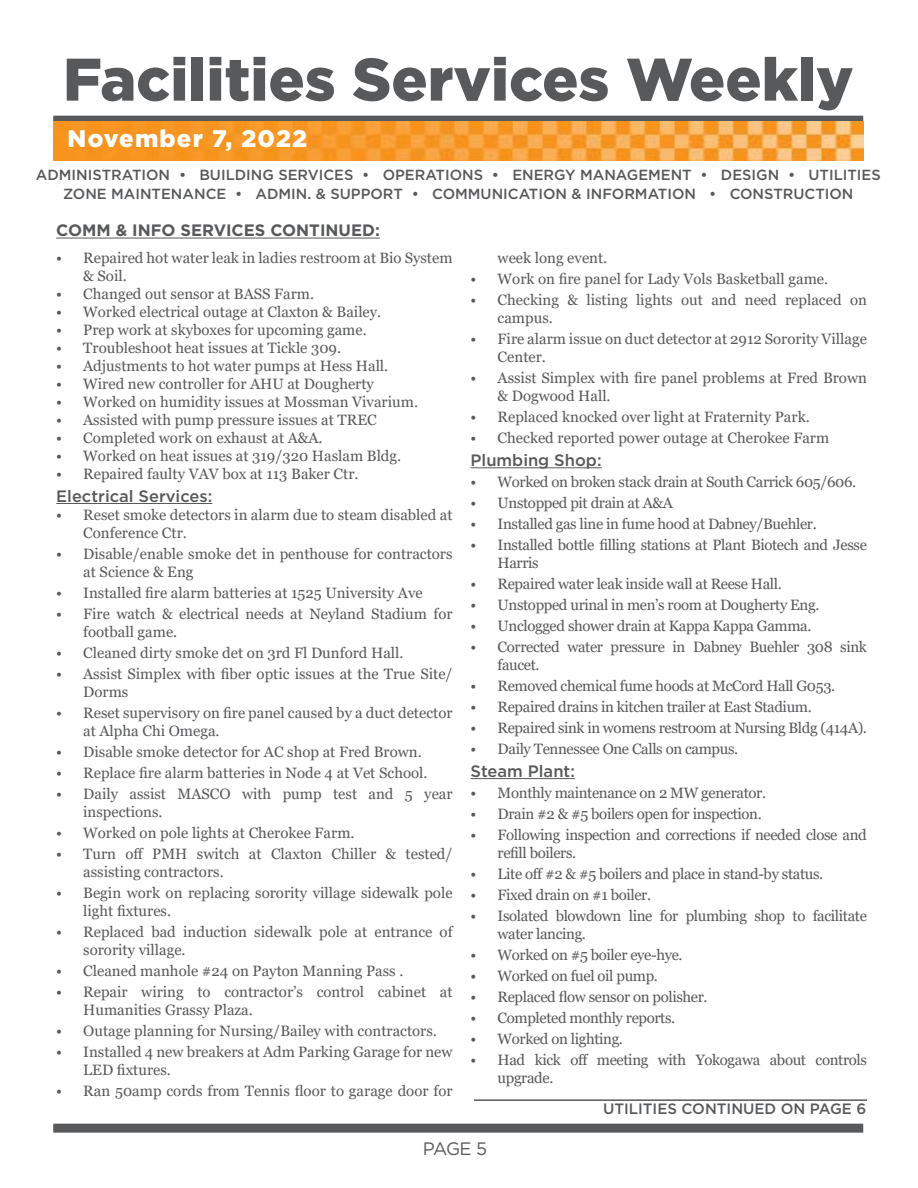
<style>
.page{position:relative;width:918px;height:1188px;background:#fff}
.page>*{position:absolute;margin:0;border:0;box-sizing:border-box;transform-origin:0 0}
.t1{font:900 60px "Gotham";color:#58595b}
.t2{font:900 24px "Gotham";letter-spacing:.05em;color:#fff}
.t3{font:18px "Gotham";color:#58595b}
.t4{font:500 16.5px "Gotham";color:#58595b}
.t5{font:700 16.5px "Gotham";color:#58595b}
.t6{font:15px/18px "Georgia";color:#58595b}
.t7{font:15px/18px "Georgia";letter-spacing:-.025em;color:#58595b}
.t8{font:500 15px "Gotham";color:#58595b}
.t9{font:500 14.7px/19.4px "Gotham";color:#58595b;text-align:center}
</style>
<div class="page">
<div style="left:53px;top:1124px;width:810px;height:9px;background:#58595b"></div>
<div style="left:53px;top:116px;width:810px;height:6px;background:#58595b"></div>
<img style="left:53px;top:121px;width:810px;height:40px">
<hr style="left:56px;top:503px;width:156px;height:1px;background:#58595b">
<hr style="left:471px;top:467px;width:131px;height:1px;background:#58595b">
<hr style="left:471px;top:778px;width:104px;height:1px;background:#58595b">
<hr style="left:56px;top:238px;width:324px;height:1px;background:#58595b">
<hr style="left:474px;top:1099px;width:393px;height:2px;background:#58595b">
<h1 class="t1" style="left:63px;top:38px;width:792px">Facilities Services Weekly</h1>
<h2 class="t2" style="left:68px;top:122px;width:241px">November 7, 2022</h2>
<p class="t9" style="left:36px;top:165px;width:846px">ADMINISTRATION • BUILDING SERVICES • OPERATIONS • ENERGY MANAGEMENT • DESIGN • UTILITIES<br>ZONE MAINTENANCE • ADMIN. &amp; SUPPORT • COMMUNICATION &amp; INFORMATION • CONSTRUCTION</p>
<p class="t5" style="left:56px;top:220px;width:325px">COMM &amp; INFO SERVICES CONTINUED:</p>
<p class="t6" style="left:83px;top:249px;width:371px;text-indent:-27px">• Repaired hot water leak in ladies restroom at Bio System &amp; Soil.</p>
<p class="t6" style="left:56px;top:285px;width:259px">• Changed out sensor at BASS Farm.</p>
<p class="t6" style="left:56px;top:303px;width:327px">• Worked electrical outage at Claxton &amp; Bailey.</p>
<p class="t6" style="left:56px;top:321px;width:312px">• Prep work at skyboxes for upcoming game.</p>
<p class="t6" style="left:56px;top:339px;width:286px">• Troubleshoot heat issues at Tickle 309.</p>
<p class="t6" style="left:56px;top:357px;width:334px">• Adjustments to hot water pumps at Hess Hall.</p>
<p class="t6" style="left:56px;top:375px;width:319px">• Wired new controller for AHU at Dougherty</p>
<p class="t6" style="left:56px;top:393px;width:363px">• Worked on humidity issues at Mossman Vivarium.</p>
<p class="t6" style="left:56px;top:411px;width:322px">• Assisted with pump pressure issues at TREC</p>
<p class="t6" style="left:56px;top:429px;width:268px">• Completed work on exhaust at A&amp;A.</p>
<p class="t6" style="left:56px;top:447px;width:347px">• Worked on heat issues at 319/320 Haslam Bldg.</p>
<p class="t6" style="left:56px;top:465px;width:304px">• Repaired faulty VAV box at 113 Baker Ctr.</p>
<p class="t4" style="left:56px;top:485px;width:158px">Electrical Services:</p>
<p class="t6" style="left:83px;top:506px;width:371px;text-indent:-27px">• Reset smoke detectors in alarm due to steam disabled at<br>Conference Ctr.</p>
<p class="t6" style="left:83px;top:545px;width:371px;text-indent:-27px">• Disable/enable smoke det in penthouse for contractors at Science &amp; Eng</p>
<p class="t6" style="left:56px;top:584px;width:368px">• Installed fire alarm batteries at 1525 University Ave</p>
<p class="t6" style="left:83px;top:605px;width:371px;text-indent:-27px">• Fire watch &amp; electrical needs at Neyland Stadium for football game.</p>
<p class="t6" style="left:56px;top:644px;width:349px">• Cleaned dirty smoke det on 3rd Fl Dunford Hall.</p>
<p class="t6" style="left:83px;top:665px;width:371px;text-indent:-27px">• Assist Simplex with fiber optic issues at the True Site/<br>Dorms</p>
<p class="t6" style="left:83px;top:704px;width:371px;text-indent:-27px">• Reset supervisory on fire panel caused by a duct detector at Alpha Chi Omega.</p>
<p class="t6" style="left:56px;top:743px;width:367px">• Disable smoke detector for AC shop at Fred Brown.</p>
<p class="t6" style="left:56px;top:764px;width:373px">• Replace fire alarm batteries in Node 4 at Vet School.</p>
<p class="t6" style="left:83px;top:785px;width:371px;text-indent:-27px">• Daily assist MASCO with pump test and 5 year inspections.</p>
<p class="t6" style="left:56px;top:824px;width:300px">• Worked on pole lights at Cherokee Farm.</p>
<p class="t6" style="left:83px;top:845px;width:371px;text-indent:-27px">• Turn off PMH switch at Claxton Chiller &amp; tested/ assisting contractors.</p>
<p class="t6" style="left:83px;top:884px;width:371px;text-indent:-27px">• Begin work on replacing sorority village sidewalk pole light fixtures.</p>
<p class="t6" style="left:83px;top:923px;width:371px;text-indent:-27px">• Replaced bad induction sidewalk pole at entrance of sorority village.</p>
<p class="t6" style="left:56px;top:962px;width:349px">• Cleaned manhole #24 on Payton Manning Pass .</p>
<p class="t6" style="left:83px;top:983px;width:371px;text-indent:-27px">• Repair wiring to contractor’s control cabinet at<br>Humanities Grassy Plaza.</p>
<p class="t6" style="left:56px;top:1022px;width:382px">• Outage planning for Nursing/Bailey with contractors.</p>
<p class="t6" style="left:83px;top:1043px;width:371px;text-indent:-27px">• Installed 4 new breakers at Adm Parking Garage for new<br>LED fixtures.</p>
<p class="t6" style="left:56px;top:1082px;width:398px">• Ran 50amp cords from Tennis floor to garage door for</p>
<p class="t6" style="left:498px;top:249px;width:111px">week long event.</p>
<p class="t6" style="left:471px;top:270px;width:359px">• Work on fire panel for Lady Vols Basketball game.</p>
<p class="t6" style="left:498px;top:291px;width:371px;text-indent:-27px">• Checking &amp; listing lights out and need replaced on campus.</p>
<p class="t6" style="left:498px;top:330px;width:371px;text-indent:-27px">• Fire alarm issue on duct detector at 2912 Sorority Village<br>Center.</p>
<p class="t6" style="left:498px;top:369px;width:371px;text-indent:-27px">• Assist Simplex with fire panel problems at Fred Brown &amp; Dogwood Hall.</p>
<p class="t6" style="left:471px;top:408px;width:341px">• Replaced knocked over light at Fraternity Park.</p>
<p class="t6" style="left:471px;top:429px;width:360px">• Checked reported power outage at Cherokee Farm</p>
<p class="t4" style="left:471px;top:450px;width:132px">Plumbing Shop:</p>
<p class="t7" style="left:471px;top:473px;width:387px">• Worked on broken stack drain at South Carrick 605/606.</p>
<p class="t7" style="left:471px;top:494px;width:204px">• Unstopped pit drain at A&amp;A</p>
<p class="t7" style="left:471px;top:515px;width:348px">• Installed gas line in fume hood at Dabney/Buehler.</p>
<p class="t7" style="left:498px;top:536px;width:371px;text-indent:-27px">• Installed bottle filling stations at Plant Biotech and Jesse<br>Harris</p>
<p class="t7" style="left:471px;top:575px;width:313px">• Repaired water leak inside wall at Reese Hall.</p>
<p class="t7" style="left:471px;top:596px;width:350px">• Unstopped urinal in men’s room at Dougherty Eng.</p>
<p class="t7" style="left:471px;top:617px;width:342px">• Unclogged shower drain at Kappa Kappa Gamma.</p>
<p class="t7" style="left:498px;top:638px;width:371px;text-indent:-27px">• Corrected water pressure in Dabney Buehler 308 sink faucet.</p>
<p class="t7" style="left:471px;top:677px;width:366px">• Removed chemical fume hoods at McCord Hall G053.</p>
<p class="t7" style="left:471px;top:698px;width:343px">• Repaired drains in kitchen trailer at East Stadium.</p>
<p class="t7" style="left:471px;top:719px;width:398px">• Repaired sink in womens restroom at Nursing Bldg (414A).</p>
<p class="t7" style="left:471px;top:740px;width:269px">• Daily Tennessee One Calls on campus.</p>
<p class="t4" style="left:471px;top:760px;width:106px">Steam Plant:</p>
<p class="t7" style="left:471px;top:784px;width:297px">• Monthly maintenance on 2 MW generator.</p>
<p class="t7" style="left:471px;top:805px;width:293px">• Drain #2 &amp; #5 boilers open for inspection.</p>
<p class="t7" style="left:498px;top:826px;width:371px;text-indent:-27px">• Following inspection and corrections if needed close and refill boilers.</p>
<p class="t7" style="left:471px;top:865px;width:354px">• Lite off #2 &amp; #5 boilers and place in stand-by status.</p>
<p class="t7" style="left:471px;top:886px;width:182px">• Fixed drain on #1 boiler.</p>
<p class="t7" style="left:498px;top:907px;width:371px;text-indent:-27px">• Isolated blowdown line for plumbing shop to facilitate water lancing.</p>
<p class="t7" style="left:471px;top:946px;width:214px">• Worked on #5 boiler eye-hye.</p>
<p class="t7" style="left:471px;top:967px;width:189px">• Worked on fuel oil pump.</p>
<p class="t7" style="left:471px;top:988px;width:238px">• Replaced flow sensor on polisher.</p>
<p class="t7" style="left:471px;top:1009px;width:206px">• Completed monthly reports.</p>
<p class="t7" style="left:471px;top:1030px;width:154px">• Worked on lighting.</p>
<p class="t7" style="left:498px;top:1051px;width:371px;text-indent:-27px">• Had kick off meeting with Yokogawa about controls upgrade.</p>
<p class="t8" style="left:603px;top:1099px;width:265px">UTILITIES CONTINUED ON PAGE 6</p>
<p class="t3" style="left:423px;top:1137px;width:66px">PAGE 5</p>
</div>
